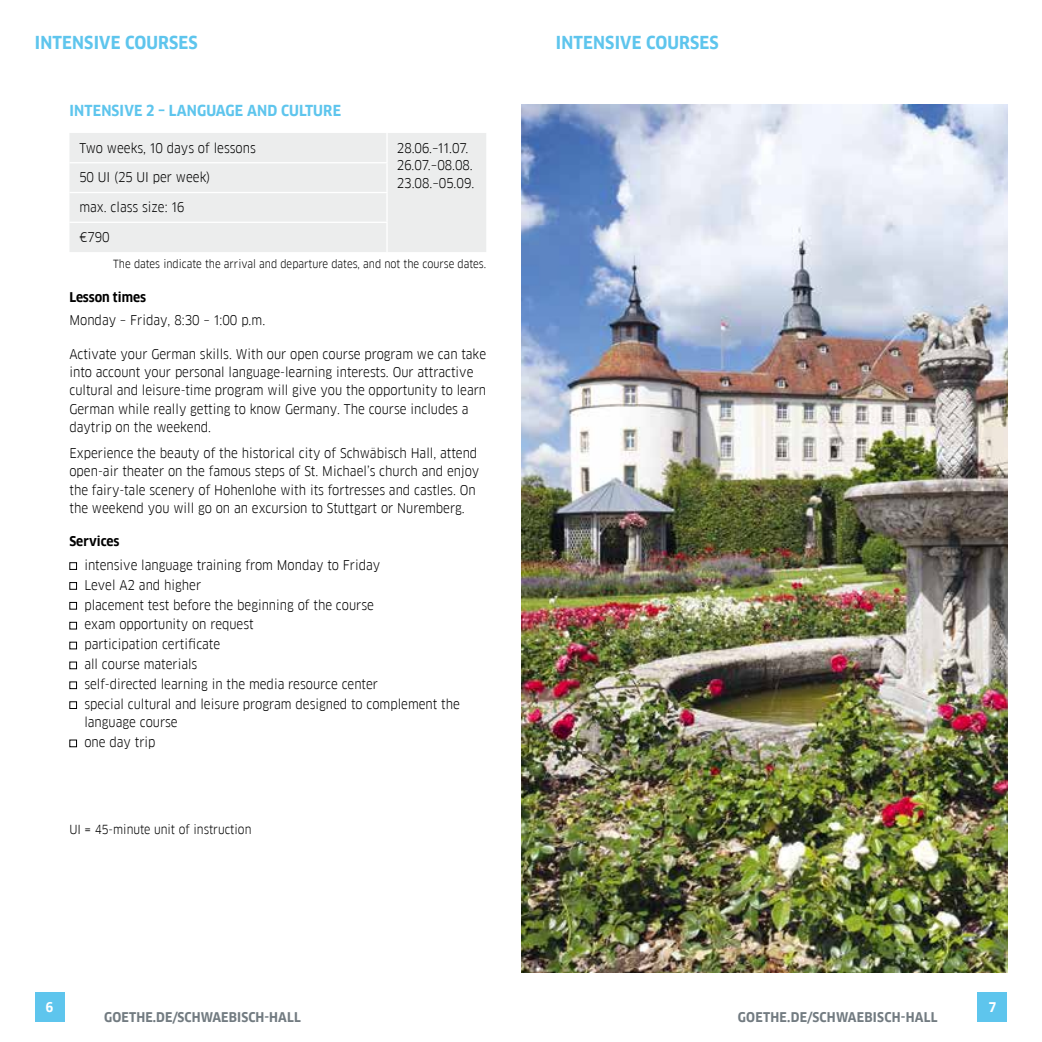
<style>
.page{position:relative;width:1042px;height:1042px;background:#fff}
.page>*{position:absolute;margin:0;border:0;box-sizing:border-box;transform-origin:0 0}
.t1{font:700 17.5px "Goethe FF Clan";letter-spacing:.01em;color:#5ec5ed}
.t2{font:700 14.88px "Goethe FF Clan";letter-spacing:.01em;color:#5ec5ed}
.t3{font:13.12px/19.9px "Goethe FF Clan";color:#000}
.t4{font:700 13.12px "Goethe FF Clan";letter-spacing:.01em;color:#727b81}
.t5{font:700 13.12px "Goethe FF Clan";letter-spacing:-.01em;color:#000}
.t6{font:700 13.12px "Goethe FF Clan";color:#fff}
.t7{font:12.25px "Goethe FF Clan";color:#000}
.t8{font:11.03px "Goethe FF Clan";color:#000}
</style>
<div class="page">
<div style="left:977px;top:992px;width:30px;height:30px;background:#5ec5ed"></div>
<div style="left:35px;top:992px;width:29px;height:30px;background:#5ec5ed"></div>
<div style="left:69px;top:562px;width:8px;height:8px;border:1px solid #000"></div>
<div style="left:69px;top:582px;width:8px;height:8px;border:1px solid #000"></div>
<div style="left:69px;top:602px;width:8px;height:7px;border:1px solid #000"></div>
<div style="left:69px;top:622px;width:8px;height:7px;border:1px solid #000"></div>
<div style="left:69px;top:642px;width:8px;height:7px;border:1px solid #000"></div>
<div style="left:69px;top:662px;width:8px;height:7px;border:1px solid #000"></div>
<div style="left:69px;top:681px;width:8px;height:8px;border:1px solid #000"></div>
<div style="left:69px;top:701px;width:8px;height:8px;border:1px solid #000"></div>
<div style="left:69px;top:739px;width:8px;height:8px;border:1px solid #000"></div>
<div style="left:69px;top:133px;width:417px;height:119px;background:#eceded"></div>
<hr style="left:69px;top:162px;width:319px;height:1px;background:#fff">
<hr style="left:69px;top:192px;width:319px;height:1px;background:#fff">
<hr style="left:69px;top:222px;width:319px;height:1px;background:#fff">
<hr style="left:386px;top:223px;width:2px;height:29px;background:#fff">
<hr style="left:386px;top:133px;width:2px;height:29px;background:#fff">
<hr style="left:386px;top:163px;width:2px;height:29px;background:#fff">
<hr style="left:386px;top:193px;width:2px;height:29px;background:#fff">
<img style="left:521px;top:104px;width:486px;height:868px">
<h1 class="t1" style="left:35px;top:32px;width:38px">INTENSI</h1>
<h1 class="t1" style="left:99px;top:32px;width:81px">VE COURSES</h1>
<h1 class="t1" style="left:556px;top:32px;width:38px">INTENSI</h1>
<h1 class="t1" style="left:620px;top:32px;width:81px">VE COURSES</h1>
<p class="t2" style="left:70px;top:102px;width:273px">INTENSIVE 2 – LANGUAGE AND CULTURE</p>
<p class="t3" style="left:79px;top:138px;width:178px">Two weeks, 10 days of lessons</p>
<p class="t3" style="left:397px;top:139px;width:79px;line-height:17.5px">28.06.–11.07.<br>26.07.–08.08.<br>23.08.–05.09.</p>
<p class="t3" style="left:79px;top:167px;width:132px">50 UI (25 UI per week)</p>
<p class="t3" style="left:79px;top:197px;width:106px">max. class size: 16</p>
<p class="t3" style="left:79px;top:227px;width:32px">€790</p>
<p class="t8" style="left:113px;top:257px;width:374px">The dates indicate the arrival and departure dates, and not the course dates.</p>
<p class="t5" style="left:69px;top:290px;width:78px">LESSON TIMES</p>
<p class="t3" style="left:69px;top:311px;width:197px">Monday – Friday, 8:30 – 1:00 p.m.</p>
<p class="t3" style="left:69px;top:345px;width:418px;line-height:18.4px">Activate your German skills. With our open course program we can take into account your personal language-learning interests. Our attractive cultural and leisure-time program will give you the opportunity to learn German while really getting to know Germany. The course includes a daytrip on the weekend.</p>
<p class="t3" style="left:69px;top:444px;width:411px;line-height:18.4px">Experience the beauty of the historical city of Schwäbisch Hall, attend open-air theater on the famous steps of St. Michael’s church and enjoy the fairy-tale scenery of Hohenlohe with its fortresses and castles. On the weekend you will go on an excursion to Stuttgart or Nuremberg.</p>
<p class="t5" style="left:69px;top:534px;width:51px">SERVICES</p>
<p class="t3" style="left:84px;top:555px;width:377px">intensive language training from Monday to Friday<br>Level A2 and higher<br>placement test before the beginning of the course<br>exam opportunity on request<br>participation certificate<br>all course materials<br>self-directed learning in the media resource center<br>special cultural and leisure program designed to complement the</p>
<p class="t3" style="left:84px;top:712px;width:95px">language course one day trip</p>
<p class="t7" style="left:69px;top:822px;width:183px">UI = 45-minute unit of instruction</p>
<p class="t6" style="left:46px;top:1000px;width:9px">6</p>
<p class="t6" style="left:988px;top:1000px;width:9px">7</p>
<p class="t4" style="left:104px;top:1009px;width:198px">GOETHE.DE/SCHWAEBISCH-HALL</p>
<p class="t4" style="left:738px;top:1009px;width:201px">GOETHE.DE/SCHWAEBISCH-HALL</p>
</div>
